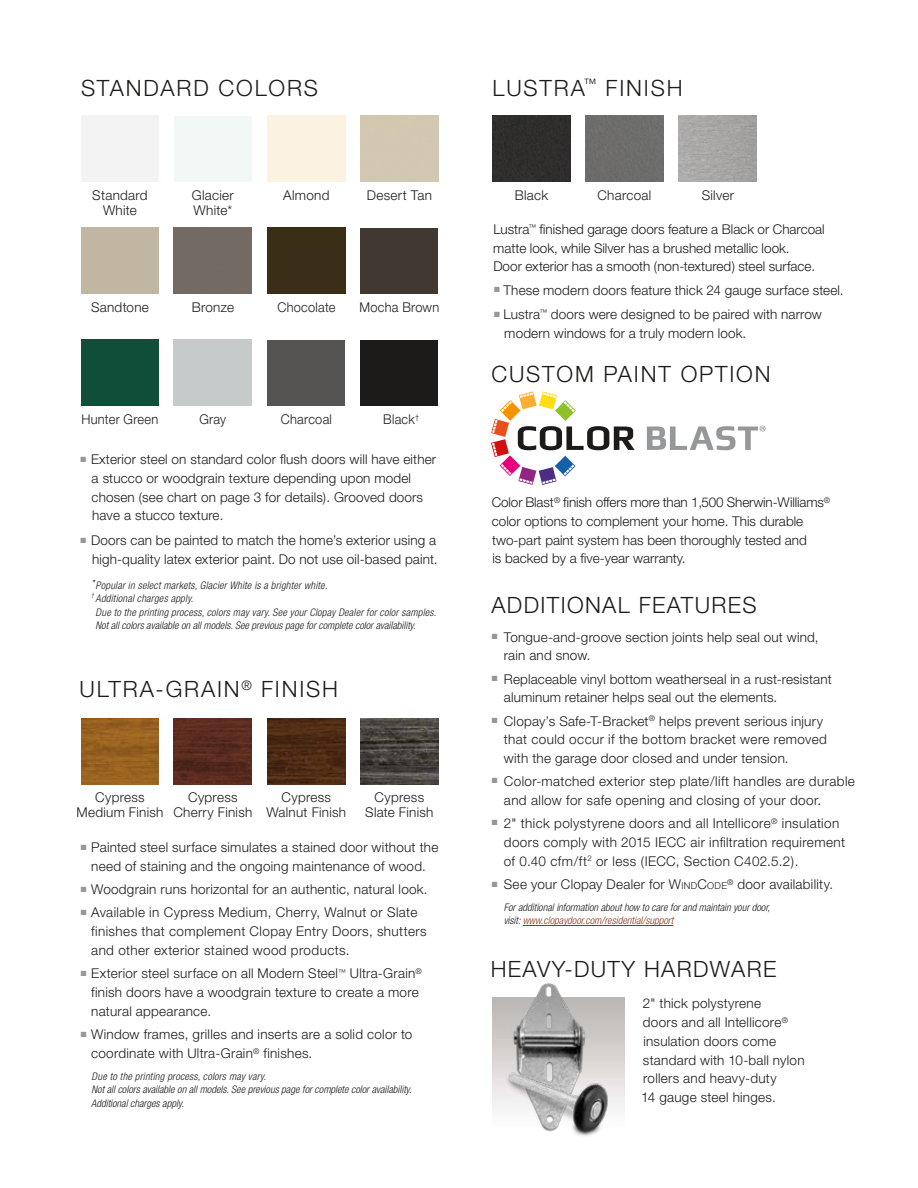
<style>
.page{position:relative;width:918px;height:1188px;background:#fff}
.page>*{position:absolute;margin:0;border:0;box-sizing:border-box;transform-origin:0 0}
.t1{font:300 22.5px "Helvetica Neue";letter-spacing:.08em;color:#1c1b1a}
.t2{font:300 22.5px "Helvetica Neue";letter-spacing:.06em;color:#1c1b1a}
.t3{font:300 13.5px/18.8px "Helvetica Neue";letter-spacing:.015em;color:#1c1b1a}
.t4{font:300 13.5px "Helvetica Neue";letter-spacing:.015em;color:#1c1b1a;scale:.95 1}
.t5{font:italic 300 condensed 10.5px/13.5px "Helvetica Neue";color:#1c1b1a}
.t6{font:italic 300 condensed 10.5px/13.5px "Helvetica Neue";letter-spacing:.02em;color:#1c1b1a}
.t7{font:300 7.8px "Helvetica Neue";color:#1c1b1a;scale:.95 1}
.t8{font:italic 300 condensed 6.15px "Helvetica Neue";color:#1c1b1a}
.s1{font-size:9.45px}
.s2{font-style:inherit}
.s3{color:#8b381b}
</style>
<div class="page">
<hr style="left:523px;top:925px;width:150px;height:1px;background:#8b381b">
<div style="left:174px;top:116px;width:78px;height:66px;background:#f1f8f6"></div>
<div style="left:174px;top:228px;width:78px;height:66px;background:#736a63"></div>
<div style="left:267px;top:228px;width:78px;height:66px;background:#3a2f16"></div>
<div style="left:360px;top:228px;width:78px;height:66px;background:#413931"></div>
<div style="left:267px;top:340px;width:78px;height:66px;background:#555453"></div>
<div style="left:360px;top:340px;width:78px;height:66px;background:#1c1b1a"></div>
<div style="left:81px;top:340px;width:78px;height:66px;background:#114e39"></div>
<img style="left:174px;top:719px;width:78px;height:66px">
<img style="left:267px;top:719px;width:78px;height:66px">
<img style="left:360px;top:719px;width:78px;height:66px">
<img style="left:81px;top:719px;width:78px;height:66px">
<div style="left:585px;top:116px;width:78px;height:66px;background:#6d6d6b"></div>
<div style="left:493px;top:116px;width:78px;height:66px;background:#2f2e2d"></div>
<img style="left:679px;top:116px;width:78px;height:66px">
<svg style="left:491px;top:391px;width:144px;height:94px"></svg>
<svg style="left:647px;top:426px;width:119px;height:24px"></svg>
<img style="left:492px;top:983px;width:125px;height:126px">
<img style="left:493px;top:1040px;width:132px;height:96px">
<h1 class="t1" style="left:81px;top:74px;width:239px">STANDARD COLORS</h1>
<p class="t3" style="left:92px;top:187px;width:57px;line-height:15px;text-align:center">Standard<br>White</p>
<p class="t3" style="left:192px;top:187px;width:44px;line-height:15px">Glacier<br>White*</p>
<p class="t3" style="left:283px;top:185px;width:48px">Almond</p>
<p class="t3" style="left:367px;top:185px;width:67px">Desert Tan</p>
<p class="t3" style="left:91px;top:297px;width:59px">Sandtone</p>
<p class="t3" style="left:192px;top:297px;width:44px">Bronze</p>
<p class="t4" style="left:277px;top:299px;width:63px">Chocolate</p>
<p class="t4" style="left:359px;top:299px;width:86px">Mocha Brown</p>
<p class="t4" style="left:81px;top:411px;width:83px">Hunter Green</p>
<p class="t4" style="left:199px;top:411px;width:30px">Gray</p>
<p class="t7" style="left:415px;top:412px;width:6px">†</p>
<p class="t4" style="left:281px;top:411px;width:55px">Charcoal</p>
<p class="t4" style="left:383px;top:411px;width:35px">Black</p>
<p class="t3" style="left:92px;top:450px;width:346px;text-indent:-11px"><sup>■</sup> Exterior steel on standard color flush doors will have either a stucco or woodgrain texture depending upon model chosen (see chart on page 3 for details). Grooved doors have a stucco texture.</p>
<p class="t3" style="left:81px;top:531px;width:358px;text-align:right"><sup>■</sup> Doors can be painted to match the home’s exterior using a high-quality latex exterior paint. Do not use oil-based paint.</p>
<p class="t6" style="left:91px;top:578px;width:238px">*Popular in select markets, Glacier White is a brighter white.</p>
<p class="t8" style="left:91px;top:592px;width:4px">†</p>
<p class="t6" style="left:96px;top:592px;width:342px">Additional charges apply.<br>Due to the printing process, colors may vary. See your Clopay Dealer for color samples.<br>Not all colors available on all models. See previous page for complete color availability.</p>
<h1 class="t1" style="left:80px;top:676px;width:260px">ULTRA-GRAIN<sup>®</sup> FINISH</h1>
<p class="t3" style="left:76px;top:790px;width:88px;line-height:15px;text-align:center">Cypress<br>Medium Finish</p>
<p class="t3" style="left:173px;top:790px;width:81px;line-height:15px;text-align:center">Cypress<br>Cherry Finish</p>
<p class="t3" style="left:266px;top:790px;width:81px;line-height:15px;text-align:center">Cypress<br>Walnut Finish</p>
<p class="t3" style="left:365px;top:790px;width:70px;line-height:15px;text-align:center">Cypress<br>Slate Finish</p>
<p class="t3" style="left:81px;top:837px;width:359px;text-align:center"><sup>■</sup> Painted steel surface simulates a stained door without the need of staining and the ongoing maintenance of wood.</p>
<p class="t3" style="left:81px;top:880px;width:348px"><sup>■</sup> Woodgrain runs horizontal for an authentic, natural look.</p>
<p class="t3" style="left:91px;top:903px;width:337px;text-indent:-10px"><sup>■</sup> Available in Cypress Medium, Cherry, Walnut or Slate finishes that complement Clopay Entry Doors, shutters and other exterior stained wood products.</p>
<p class="t3" style="left:91px;top:964px;width:332px;text-indent:-10px"><sup>■</sup> Exterior steel surface on all Modern Steel<sup>™</sup> Ultra-Grain<sup>® </sup>finish doors have a woodgrain texture to create a more natural appearance.</p>
<p class="t3" style="left:91px;top:1025px;width:323px;text-indent:-10px"><sup>■</sup> Window frames, grilles and inserts are a solid color to coordinate with Ultra-Grain<sup>®</sup> finishes.</p>
<p class="t5" style="left:91px;top:1069px;width:322px">Due to the printing process, colors may vary.<br>Not all colors available on all models. See previous page for complete color availability.<br>Additional charges apply.</p>
<h1 class="t1" style="left:493px;top:74px;width:192px">LUSTRA<sup>™</sup> FINISH</h1>
<p class="t3" style="left:515px;top:185px;width:35px">Black</p>
<p class="t3" style="left:702px;top:185px;width:34px">Silver</p>
<p class="t3" style="left:597px;top:185px;width:55px">Charcoal</p>
<p class="t3" style="left:493px;top:219px;width:333px">Lustra<sup>™</sup> finished garage doors feature a Black or Charcoal matte look, while Silver has a brushed metallic look.<br>Door exterior has a smooth (non-textured) steel surface.</p>
<p class="t3" style="left:494px;top:280px;width:351px"><sup>■</sup> These modern doors feature thick 24 gauge surface steel.</p>
<p class="t3" style="left:504px;top:304px;width:319px;text-indent:-10px"><sup>■</sup> Lustra<sup>™</sup> doors were designed to be paired with narrow modern windows for a truly modern look.</p>
<h1 class="t1" style="left:491px;top:360px;width:281px">CUSTOM PAINT OPTION</h1>
<p class="t3" style="left:492px;top:493px;width:340px">Color Blast<sup>®</sup> finish offers more than 1,500 Sherwin-Williams<sup>® </sup>color options to complement your home. This durable two-part paint system has been thoroughly tested and<br>is backed by a five-year warranty.</p>
<h1 class="t2" style="left:491px;top:591px;width:267px">ADDITIONAL FEATURES</h1>
<p class="t3" style="left:504px;top:627px;width:316px;text-indent:-12px"><sup>■</sup> Tongue-and-groove section joints help seal out wind, rain and snow.</p>
<p class="t3" style="left:504px;top:669px;width:329px;text-indent:-12px"><sup>■</sup> Replaceable vinyl bottom weatherseal in a rust-resistant aluminum retainer helps seal out the elements.</p>
<p class="t3" style="left:504px;top:711px;width:325px;text-indent:-12px"><sup>■</sup> Clopay’s Safe-T-Bracket<sup>®</sup> helps prevent serious injury that could occur if the bottom bracket were removed with the garage door closed and under tension.</p>
<p class="t3" style="left:504px;top:772px;width:353px;text-indent:-12px"><sup>■</sup> Color-matched exterior step plate/lift handles are durable and allow for safe opening and closing of your door.</p>
<p class="t3" style="left:504px;top:814px;width:343px;text-indent:-12px"><sup>■</sup> 2" thick polystyrene doors and all Intellicore<sup>®</sup> insulation doors comply with 2015 IECC air infiltration requirement of 0.40 cfm/ft<sup>2</sup> or less (IECC, Section C402.5.2).</p>
<p class="t3" style="left:492px;top:875px;width:343px"><sup>■</sup> See your Clopay Dealer for W<span class="s1">IND</span><span class="s2">C</span><span class="s1">ODE</span><sup>®</sup> door availability.</p>
<p class="t5" style="left:504px;top:900px;width:268px">For additional information about how to care for and maintain your door, visit: <span class="s3">www.clopaydoor.com/residential/support</span></p>
<h1 class="t2" style="left:491px;top:956px;width:287px">HEAVY-DUTY HARDWARE</h1>
<p class="t3" style="left:641px;top:994px;width:165px">2" thick polystyrene<br>doors and all Intellicore<sup>® </sup>insulation doors come standard with 10-ball nylon rollers and heavy-duty<br>14 gauge steel hinges.</p>
</div>
